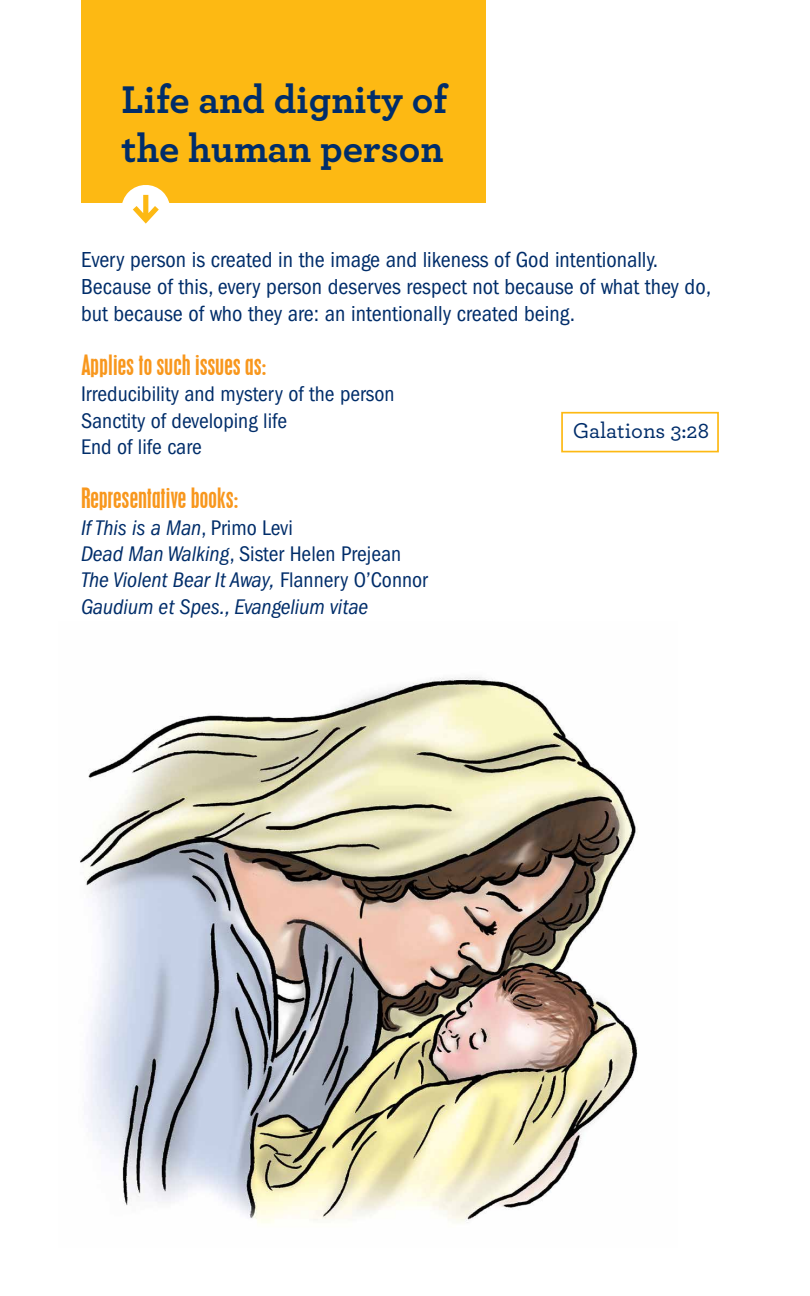
<style>
.page{position:relative;width:810px;height:1296px;background:#fff}
.page>*{position:absolute;margin:0;border:0;box-sizing:border-box;transform-origin:0 0}
.t1{font:700 40.5px/48.6px "Archer";color:#002d6a}
.t2{font:condensed 24.75px "Placard";color:#f8971d}
.t3{font:condensed 22.5px/27px "ITC Franklin Gothic Std";color:#002d6a}
.t4{font:500 22.5px "Archer";color:#002d6a}
.t5{font:italic condensed 22.05px/26.3px "ITC Franklin Gothic Std";color:#002d6a}
.t6{font:condensed 22.05px/26.3px "ITC Franklin Gothic Std";color:#002d6a}
.s1{font-style:normal}
</style>
<div class="page">
<div style="left:81px;top:0;width:405px;height:202px;background:#fdb913"></div>
<svg style="left:119px;top:185px;width:53px;height:39px"></svg>
<div style="left:561px;top:412px;width:158px;height:40px;border:2px solid #fdb913"></div>
<img style="left:80px;top:677px;width:558px;height:546px">
<h1 class="t1" style="left:122px;top:73px;width:327px">Life and dignity of the human person</h1>
<p class="t3" style="left:81px;top:246px;width:632px">Every person is created in the image and likeness of God intentionally.<br>Because of this, every person deserves respect not because of what they do, but because of who they are: an intentionally created being.</p>
<p class="t2" style="left:81px;top:350px;width:187px">Applies to such issues as:</p>
<p class="t6" style="left:81px;top:381px;width:315px">Irreducibility and mystery of the person<br>Sanctity of developing life<br>End of life care</p>
<p class="t2" style="left:81px;top:483px;width:159px">Representative books:</p>
<p class="t5" style="left:81px;top:515px;width:348px">If This is a Man<span class="s1">, Primo Levi<br></span>Dead Man Walking<span class="s1">, Sister Helen Prejean </span>The Violent Bear It Away, <span class="s1">Flannery O’Connor </span>Gaudium et Spes., Evangelium vitae</p>
<p class="t4" style="left:573px;top:415px;width:138px">Galations 3:28</p>
</div>
